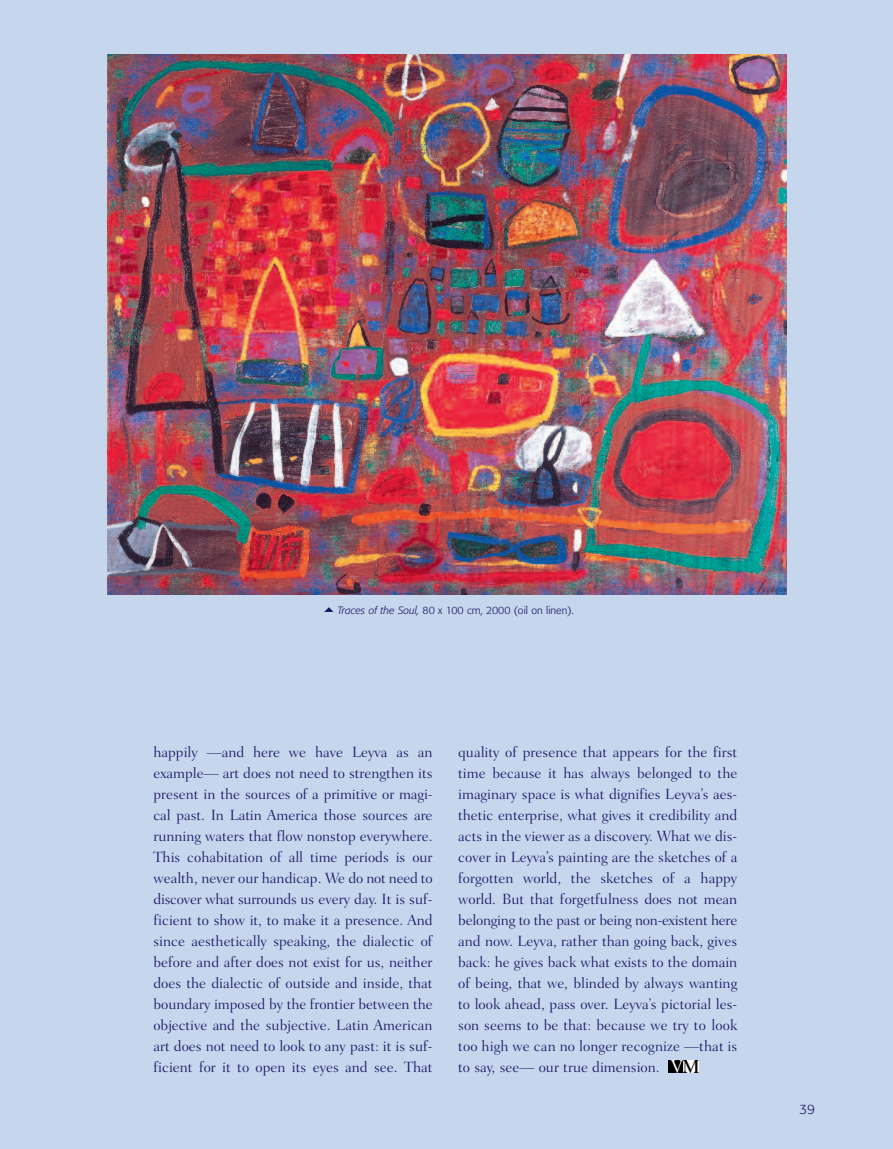
<style>
.page{position:relative;width:893px;height:1149px;background:#fff}
.page>*{position:absolute;margin:0;border:0;box-sizing:border-box;transform-origin:0 0}
.t1{font:300 15px/21px "Fairfield LH";color:#191364;text-align:justify}
.t2{font:300 13.5px "Formata";color:#191364}
.t3{font:300 10.5px "Formata";color:#191364}
.s1{font-style:italic}
</style>
<div class="page">
<div style="left:0;top:0;width:893px;height:1148px;background:#c6d6ed"></div>
<img style="left:107px;top:54px;width:680px;height:540px">
<img style="left:669px;top:1060px;width:29px;height:11px">
<svg style="left:325px;top:607px;width:8px;height:4px"></svg>
<p class="t3" style="left:338px;top:606px;width:238px"><span class="s1">Traces of the Soul,</span> 80 x 100 cm, 2000 (oil on linen).</p>
<p class="t1" style="left:153px;top:742px;width:281px">happily —and here we have Leyva as an example— art does not need to strengthen its present in the sources of a primitive or magi&shy;cal past. In Latin America those sources are running waters that flow nonstop everywhere.<br>This cohabitation of all time periods is our wealth, never our handicap. We do not need to discover what surrounds us every day. It is suf&shy;ficient to show it, to make it a presence. And since aesthetically speaking, the dialectic of before and after does not exist for us, neither does the dialectic of outside and inside, that boundary imposed by the frontier between the objective and the subjective. Latin American art does not need to look to any past: it is suf&shy;ficient for it to open its eyes and see. That</p>
<p class="t1" style="left:458px;top:742px;width:281px">quality of presence that appears for the first time because it has always belonged to the imaginary space is what dignifies Leyva’s aes&shy;thetic enterprise, what gives it credibility and acts in the viewer as a discovery. What we dis&shy;cover in Leyva’s painting are the sketches of a forgotten world, the sketches of a happy world. But that forgetfulness does not mean belonging to the past or being non-existent here and now. Leyva, rather than going back, gives back: he gives back what exists to the domain of being, that we, blinded by always wanting to look ahead, pass over. Leyva’s pictorial les&shy;son seems to be that: because we try to look too high we can no longer recognize —that is to say, see— our true dimension.</p>
<p class="t2" style="left:799px;top:1102px;width:17px">39</p>
</div>
